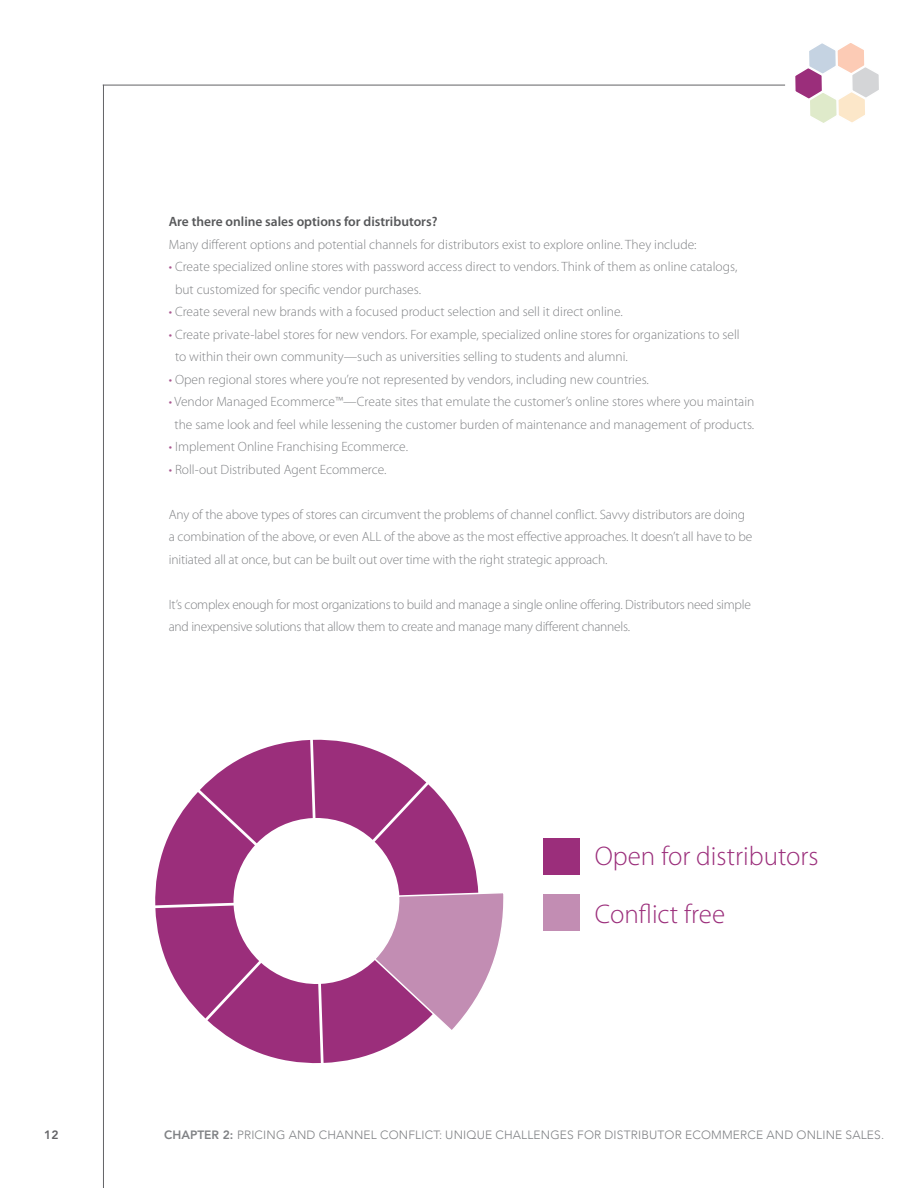
<style>
.page{position:relative;width:918px;height:1188px;background:#fff}
.page>*{position:absolute;margin:0;border:0;box-sizing:border-box;transform-origin:0 0}
.t1{font:300 27px "Myriad Pro";color:#9b2e7b}
.t2{font:300 13.5px/22.5px "Myriad Pro";color:#808285}
.t3{font:300 13.5px/22.5px "Myriad Pro";letter-spacing:-.02em;color:#808285}
.t4{font:600 13.5px "Myriad Pro";color:#57585a}
.t5{font:300 12px "Avenir";letter-spacing:.015em;color:#808285}
.t6{font:800 12px "Avenir";color:#636366}
.s1{color:#a95790}
.s2{font-weight:800}
</style>
<div class="page">
<svg style="left:795px;top:43px;width:84px;height:80px"></svg>
<hr style="left:103px;top:85px;width:1px;height:1103px;background:#636366">
<hr style="left:103px;top:85px;width:682px;height:1px;background:#636366">
<svg style="left:155px;top:739px;width:349px;height:325px"></svg>
<div style="left:543px;top:838px;width:37px;height:37px;background:#9b2e7b"></div>
<div style="left:543px;top:894px;width:37px;height:37px;background:#c28db3"></div>
<p class="t4" style="left:169px;top:213px;width:270px">Are there online sales options for distributors?</p>
<p class="t2" style="left:169px;top:233px;width:529px">Many different options and potential channels for distributors exist to explore online. They include:</p>
<p class="t2" style="left:175px;top:255px;width:564px;text-indent:-6px"><span class="s1">•</span> Create specialized online stores with password access direct to vendors. Think of them as online catalogs, but customized for specific vendor purchases.</p>
<p class="t2" style="left:169px;top:300px;width:456px"><span class="s1">•</span> Create several new brands with a focused product selection and sell it direct online.</p>
<p class="t2" style="left:175px;top:323px;width:566px;text-indent:-6px"><span class="s1">•</span> Create private-label stores for new vendors. For example, specialized online stores for organizations to sell to within their own community—such as universities selling to students and alumni.</p>
<p class="t2" style="left:169px;top:368px;width:482px"><span class="s1">•</span> Open regional stores where you’re not represented by vendors, including new countries.</p>
<p class="t2" style="left:169px;top:390px;width:587px;text-align:center"><span class="s1">•</span> Vendor Managed Ecommerce™—Create sites that emulate the customer’s online stores where you maintain the same look and feel while lessening the customer burden of maintenance and management of products.</p>
<p class="t2" style="left:169px;top:435px;width:241px"><span class="s1">•</span> Implement Online Franchising Ecommerce.</p>
<p class="t2" style="left:169px;top:458px;width:219px"><span class="s1">•</span> Roll-out Distributed Agent Ecommerce.</p>
<p class="t2" style="left:169px;top:503px;width:585px">Any of the above types of stores can circumvent the problems of channel conflict. Savvy distributors are doing a combination of the above, or even ALL of the above as the most effective approaches. It doesn’t all have to be initiated all at once, but can be built out over time with the right strategic approach.</p>
<p class="t3" style="left:169px;top:593px;width:584px">It’s complex enough for most organizations to build and manage a single online offering. Distributors need simple and inexpensive solutions that allow them to create and manage many different channels.</p>
<p class="t1" style="left:595px;top:840px;width:225px">Open for distributors</p>
<p class="t1" style="left:595px;top:898px;width:132px">Conflict free</p>
<p class="t6" style="left:44px;top:1127px;width:16px">12</p>
<p class="t5" style="left:164px;top:1127px;width:721px"><span class="s2">CHAPTER 2:</span> PRICING AND CHANNEL CONFLICT: UNIQUE CHALLENGES FOR DISTRIBUTOR ECOMMERCE AND ONLINE SALES.</p>
</div>
